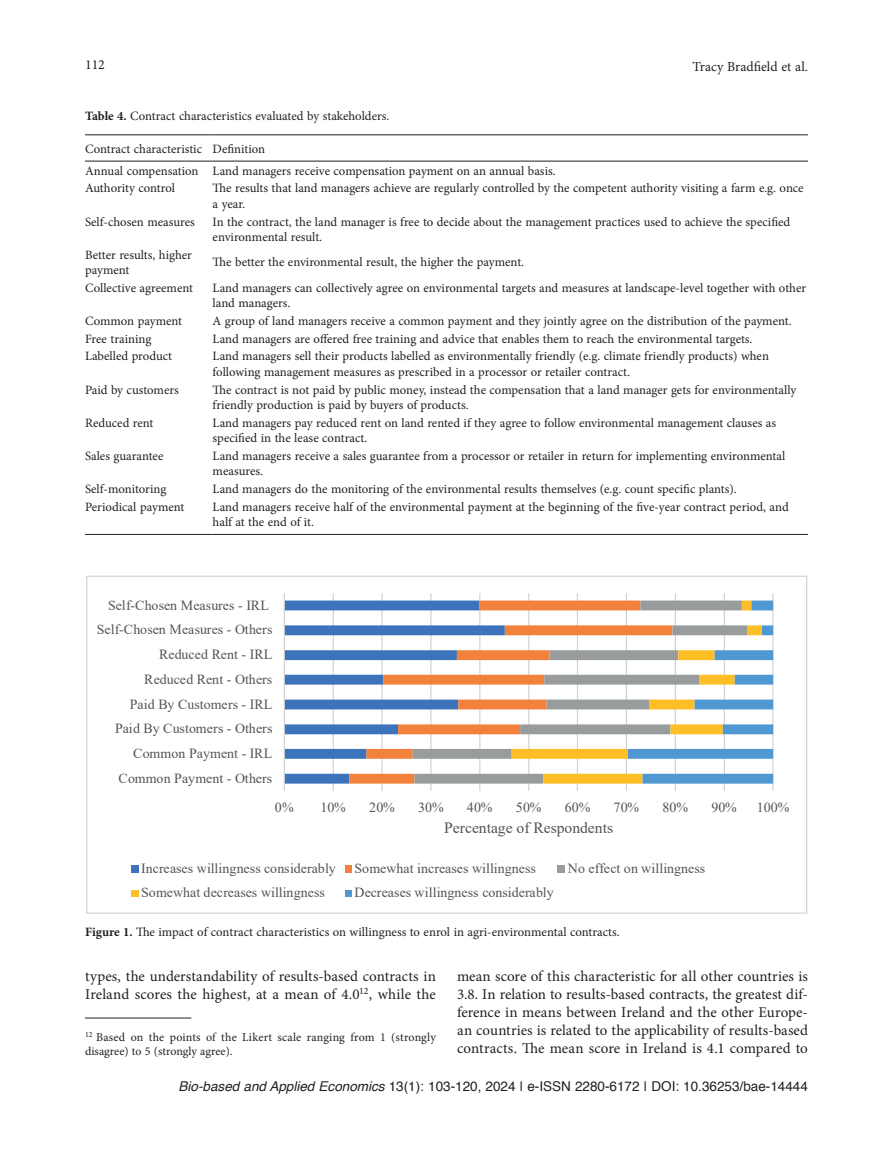
<style>
.page{position:relative;width:893px;height:1149px;background:#fff}
.page>*{position:absolute;margin:0;border:0;box-sizing:border-box;transform-origin:0 0}
.t1{font:15.6px "Times New Roman";color:#515455}
.t2{font:15px/18px "Minion Pro";letter-spacing:.01em;color:#231f20}
.t3{font:13.95px "Times New Roman";letter-spacing:.005em;color:#515455}
.t4{font:13.8px "Minion Pro";color:#231f20}
.t5{font:13.5px "Helvetica";color:#231f20}
.t6{font:12.75px/15.3px "Minion Pro";color:#231f20}
.t7{font:12px/14.4px "Minion Pro";letter-spacing:.02em;color:#231f20}
.s1{font-weight:700}
.s2{font-style:italic}
</style>
<div class="page">
<hr style="left:85px;top:1017px;width:106px;height:1px;background:#231f20">
<hr style="left:85px;top:134px;width:128px;height:1px;background:#231f20">
<hr style="left:213px;top:134px;width:595px;height:1px;background:#231f20">
<hr style="left:85px;top:161px;width:128px;height:1px;background:#231f20">
<hr style="left:213px;top:161px;width:595px;height:1px;background:#231f20">
<hr style="left:85px;top:534px;width:128px;height:1px;background:#231f20">
<hr style="left:213px;top:534px;width:595px;height:1px;background:#231f20">
<hr style="left:333px;top:593px;width:1px;height:197px;background:#cfd1d0">
<hr style="left:381px;top:593px;width:1px;height:197px;background:#cfd1d0">
<hr style="left:430px;top:593px;width:1px;height:197px;background:#cfd1d0">
<hr style="left:479px;top:593px;width:1px;height:197px;background:#cfd1d0">
<hr style="left:528px;top:593px;width:1px;height:197px;background:#cfd1d0">
<hr style="left:577px;top:593px;width:1px;height:197px;background:#cfd1d0">
<hr style="left:626px;top:593px;width:1px;height:197px;background:#cfd1d0">
<hr style="left:675px;top:593px;width:1px;height:197px;background:#cfd1d0">
<hr style="left:724px;top:593px;width:1px;height:197px;background:#cfd1d0">
<hr style="left:772px;top:593px;width:1px;height:197px;background:#cfd1d0">
<svg style="left:285px;top:600px;width:64px;height:183px"></svg>
<svg style="left:349px;top:600px;width:64px;height:183px"></svg>
<svg style="left:413px;top:600px;width:99px;height:183px"></svg>
<svg style="left:512px;top:600px;width:116px;height:183px"></svg>
<svg style="left:628px;top:600px;width:145px;height:183px"></svg>
<hr style="left:284px;top:593px;width:1px;height:197px;background:#cfd1d0">
<div style="left:131px;top:865px;width:7px;height:7px;background:#3d73ba"></div>
<div style="left:345px;top:865px;width:6px;height:7px;background:#f2813c"></div>
<div style="left:558px;top:865px;width:7px;height:7px;background:#999c9d"></div>
<div style="left:131px;top:889px;width:7px;height:7px;background:#fdbe26"></div>
<div style="left:345px;top:889px;width:6px;height:7px;background:#4f98d2"></div>
<p class="t4" style="left:85px;top:55px;width:21px">112</p>
<p class="t4" style="left:692px;top:57px;width:117px">Tracy Bradfield et al.</p>
<p class="t6" style="left:85px;top:108px;width:306px"><span class="s1">Table 4.</span> Contract characteristics evaluated by stakeholders.</p>
<p class="t6" style="left:85px;top:137px;width:472px;line-height:22px">Contract characteristic Definition<br>Annual compensation Land managers receive compensation payment on an annual basis.</p>
<p class="t6" style="left:85px;top:181px;width:91px">Authority control</p>
<p class="t6" style="left:213px;top:181px;width:593px">The results that land managers achieve are regularly controlled by the competent authority visiting a farm e.g. once a year.</p>
<p class="t6" style="left:85px;top:214px;width:111px">Self-chosen measures</p>
<p class="t6" style="left:213px;top:214px;width:579px">In the contract, the land manager is free to decide about the management practices used to achieve the specified environmental result.</p>
<p class="t6" style="left:85px;top:247px;width:108px">Better results, higher payment</p>
<p class="t6" style="left:213px;top:254px;width:313px">The better the environmental result, the higher the payment.</p>
<p class="t6" style="left:85px;top:280px;width:109px">Collective agreement</p>
<p class="t6" style="left:213px;top:280px;width:595px">Land managers can collectively agree on environmental targets and measures at landscape-level together with other land managers.</p>
<p class="t6" style="left:85px;top:313px;width:99px">Common payment</p>
<p class="t6" style="left:213px;top:313px;width:580px">A group of land managers receive a common payment and they jointly agree on the distribution of the payment.</p>
<p class="t6" style="left:85px;top:331px;width:68px">Free training</p>
<p class="t6" style="left:213px;top:331px;width:541px">Land managers are offered free training and advice that enables them to reach the environmental targets.</p>
<p class="t6" style="left:85px;top:348px;width:89px">Labelled product</p>
<p class="t6" style="left:213px;top:348px;width:558px">Land managers sell their products labelled as environmentally friendly (e.g. climate friendly products) when following management measures as prescribed in a processor or retailer contract.</p>
<p class="t6" style="left:85px;top:382px;width:95px">Paid by customers</p>
<p class="t6" style="left:213px;top:382px;width:586px">The contract is not paid by public money, instead the compensation that a land manager gets for environmentally friendly production is paid by buyers of products.</p>
<p class="t6" style="left:85px;top:415px;width:70px">Reduced rent</p>
<p class="t6" style="left:213px;top:415px;width:565px">Land managers pay reduced rent on land rented if they agree to follow environmental management clauses as specified in the lease contract.</p>
<p class="t6" style="left:85px;top:448px;width:80px">Sales guarantee</p>
<p class="t6" style="left:213px;top:448px;width:574px">Land managers receive a sales guarantee from a processor or retailer in return for implementing environmental measures.</p>
<p class="t6" style="left:85px;top:481px;width:83px">Self-monitoring</p>
<p class="t6" style="left:213px;top:481px;width:526px">Land managers do the monitoring of the environmental results themselves (e.g. count specific plants).</p>
<p class="t6" style="left:85px;top:499px;width:101px">Periodical payment</p>
<p class="t6" style="left:213px;top:499px;width:578px">Land managers receive half of the environmental payment at the beginning of the five-year contract period, and half at the end of it.</p>
<p class="t3" style="left:108px;top:595px;width:162px">Self-Chosen Measures - IRL</p>
<p class="t3" style="left:97px;top:619px;width:177px">Self-Chosen Measures - Others</p>
<p class="t3" style="left:159px;top:644px;width:115px">Reduced Rent - IRL</p>
<p class="t3" style="left:144px;top:669px;width:130px">Reduced Rent - Others</p>
<p class="t3" style="left:130px;top:693px;width:144px">Paid By Customers - IRL</p>
<p class="t3" style="left:115px;top:718px;width:159px">Paid By Customers - Others</p>
<p class="t3" style="left:133px;top:743px;width:141px">Common Payment - IRL</p>
<p class="t3" style="left:118px;top:768px;width:155px">Common Payment - Others</p>
<p class="t3" style="left:275px;top:797px;width:20px">0%</p>
<p class="t3" style="left:320px;top:797px;width:27px">10%</p>
<p class="t3" style="left:369px;top:797px;width:27px">20%</p>
<p class="t3" style="left:418px;top:797px;width:27px">30%</p>
<p class="t3" style="left:467px;top:797px;width:27px">40%</p>
<p class="t3" style="left:516px;top:797px;width:27px">50%</p>
<p class="t3" style="left:565px;top:797px;width:27px">60%</p>
<p class="t3" style="left:614px;top:797px;width:27px">70%</p>
<p class="t3" style="left:662px;top:797px;width:27px">80%</p>
<p class="t3" style="left:711px;top:797px;width:27px">90%</p>
<p class="t3" style="left:757px;top:797px;width:34px">100%</p>
<p class="t1" style="left:444px;top:817px;width:170px">Percentage of Respondents</p>
<p class="t3" style="left:141px;top:857px;width:196px">Increases willingness considerably</p>
<p class="t3" style="left:354px;top:857px;width:183px">Somewhat increases willingness</p>
<p class="t3" style="left:568px;top:857px;width:139px">No effect on willingness</p>
<p class="t3" style="left:141px;top:882px;width:185px">Somewhat decreases willingness</p>
<p class="t3" style="left:354px;top:882px;width:201px">Decreases willingness considerably</p>
<p class="t6" style="left:85px;top:924px;width:536px"><span class="s1">Figure 1.</span> The impact of contract characteristics on willingness to enrol in agri-environmental contracts.</p>
<p class="t2" style="left:85px;top:967px;width:352px">types, the understandability of results-based contracts in<br>Ireland scores the highest, at a mean of 4.0<sup>12</sup>, while the</p>
<p class="t7" style="left:85px;top:1029px;width:352px"><sup>12</sup> Based on the points of the Likert scale ranging from 1 (strongly disagree) to 5 (strongly agree).</p>
<p class="t2" style="left:457px;top:967px;width:352px;text-align:justify">mean score of this characteristic for all other countries is 3.8. In relation to results-based contracts, the greatest dif&shy;ference in means between Ireland and the other Europe&shy;an countries is related to the applicability of results-based contracts. The mean score in Ireland is 4.1 compared to</p>
<p class="t5" style="left:179px;top:1075px;width:631px"><span class="s2">Bio-based and Applied Economics</span> 13(1): 103-120, 2024 | e-ISSN 2280-6172 | DOI: 10.36253/bae-14444</p>
</div>
